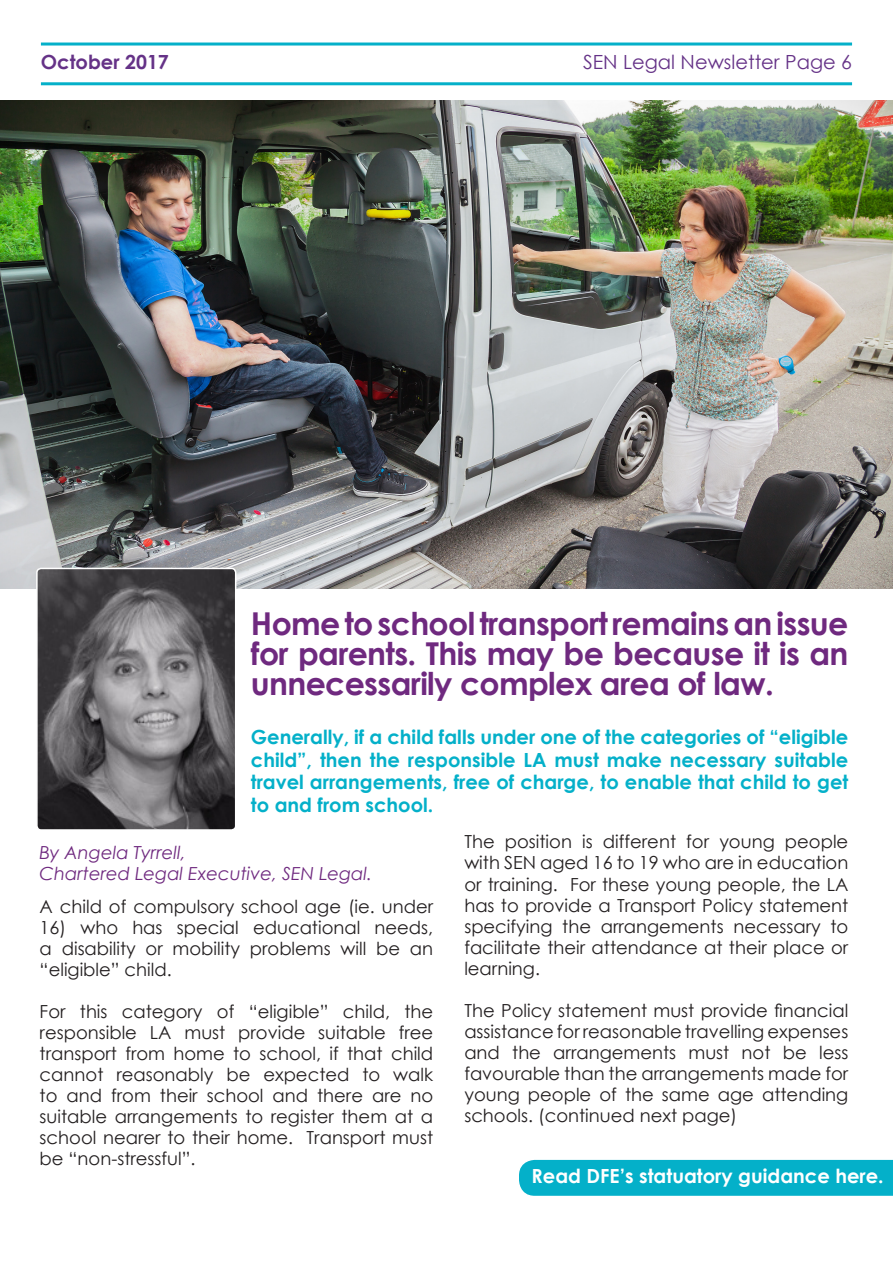
<style>
.page{position:relative;width:893px;height:1263px;background:#fff}
.page>*{position:absolute;margin:0;border:0;box-sizing:border-box;transform-origin:0 0}
.t1{font:700 31.5px/30px "Century Gothic";letter-spacing:-.02em;color:#6f297f;text-align:justify}
.t2{font:700 19.5px/22.5px "Century Gothic";color:#04b0c9;text-align:justify}
.t3{font:700 19.5px "Century Gothic";color:#fff}
.t4{font:19.5px "Century Gothic";color:#653287}
.t5{font:700 19.5px "Century Gothic";color:#653287}
.t6{font:18px/21px "Century Gothic";color:#231f20;text-align:justify}
.t7{font:italic 18px "Century Gothic";color:#6f297f}
</style>
<div class="page">
<img style="left:0;top:101px;width:893px;height:488px">
<img style="left:37px;top:568px;width:199px;height:260px">
<div style="left:36px;top:568px;width:200px;height:263px;border:2px solid #fff;border-radius:4px"></div>
<div style="left:519px;top:1159px;width:374px;height:37px;background:#04b0c9"></div>
<hr style="left:41px;top:43px;width:811px;height:3px;background:#04b0c9">
<hr style="left:41px;top:82px;width:811px;height:3px;background:#04b0c9">
<p class="t5" style="left:41px;top:47px;width:129px">October 2017</p>
<p class="t4" style="left:583px;top:49px;width:270px">SEN Legal Newsletter Page 6</p>
<p class="t1" style="left:251px;top:607px;width:599px">Home to school transport remains an issue for parents. This may be because it is an unnecessarily complex area of law.</p>
<p class="t2" style="left:251px;top:725px;width:599px">Generally, if a child falls under one of the categories of “eligible child”, then the responsible LA must make necessary suitable travel arrangements, free of charge, to enable that child to get to and from school.</p>
<p class="t6" style="left:464px;top:831px;width:386px">The position is different for young people with SEN aged 16 to 19 who are in education or training. For these young people, the LA has to provide a Transport Policy statement specifying the arrangements necessary to facilitate their attendance at their place or learning.</p>
<p class="t6" style="left:464px;top:999px;width:385px">The Policy statement must provide financial assistance for reasonable travelling expenses and the arrangements must not be less favourable than the arrangements made for young people of the same age attending schools. (continued next page)</p>
<p class="t7" style="left:40px;top:839px;width:147px">By Angela Tyrrell,</p>
<p class="t7" style="left:40px;top:861px;width:334px">Chartered Legal Executive, SEN Legal.</p>
<p class="t6" style="left:40px;top:896px;width:395px">A child of compulsory school age (ie. under</p>
<p class="t6" style="left:40px;top:917px;width:395px">16) who has special educational needs, a disability or mobility problems will be an “eligible” child.</p>
<p class="t6" style="left:40px;top:1001px;width:395px">For this category of “eligible” child, the responsible LA must provide suitable free transport from home to school, if that child cannot reasonably be expected to walk to and from their school and there are no suitable arrangements to register them at a school nearer to their home. Transport must be “non-stressful”.</p>
<p class="t3" style="left:531px;top:1161px;width:354px">Read DFE’s statuatory guidance here.</p>
</div>
